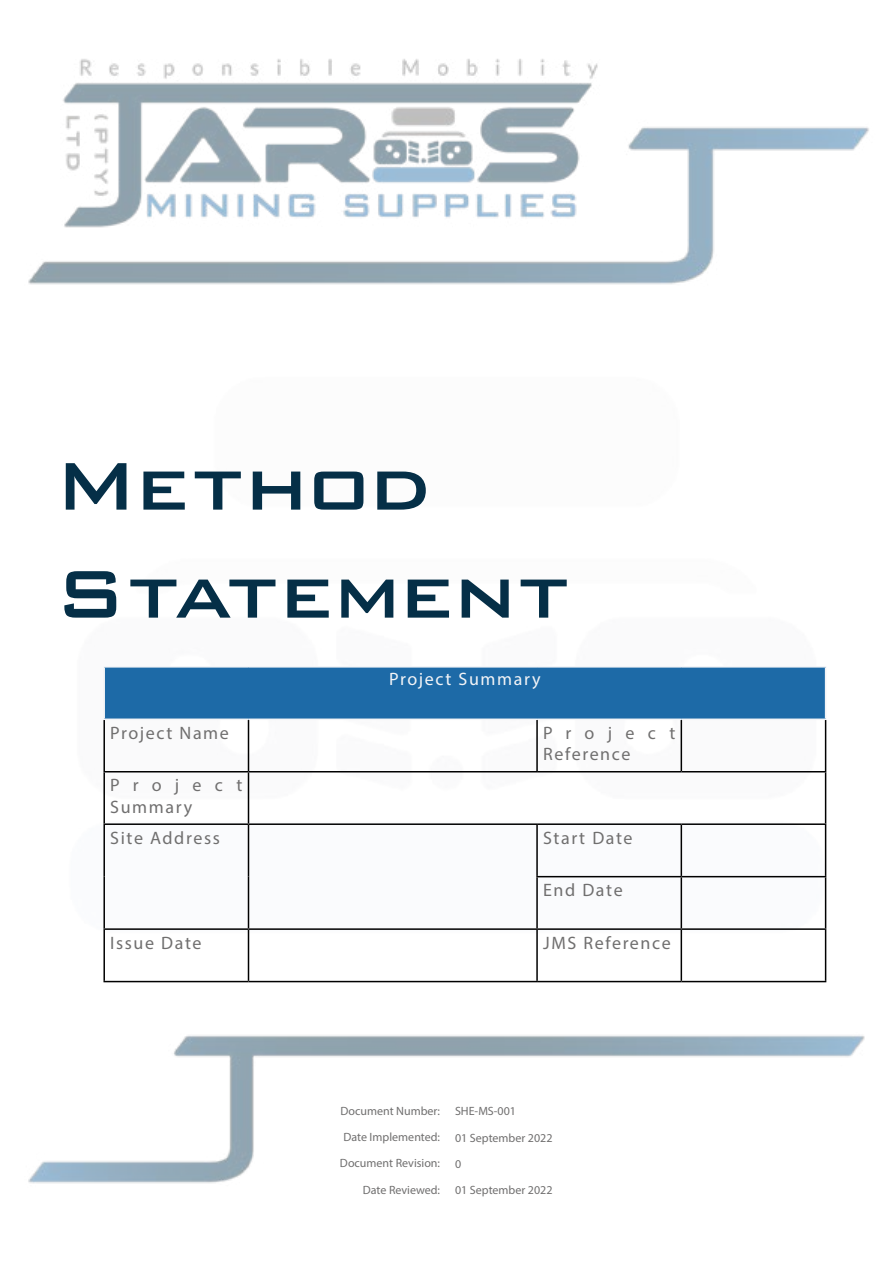
<style>
.page{position:relative;width:893px;height:1263px;background:#fff}
.page>*{position:absolute;margin:0;border:0;box-sizing:border-box;transform-origin:0 0}
.t1{font:500 90px/108px "Bank Gothic BT";letter-spacing:-.01em;color:#052f47}
.t2{font:18px/21.6px "Myriad Pro";letter-spacing:.09em;color:#706f6f}
.t3{font:18px "Myriad Pro";letter-spacing:.09em;color:#f3f4f7}
.t4{font:18px/21.6px "Myriad Pro";letter-spacing:.42em;color:#706f6f}
.t5{font:12px/26.4px "Myriad Pro";color:#706f6f;text-align:right}
</style>
<div class="page">
<img style="left:28px;top:59px;width:841px;height:1125px">
<div style="left:104px;top:667px;width:722px;height:52px;background:#1d6aa7"></div>
<hr style="left:103px;top:666px;width:145px;height:2px;background:#f3f4f7">
<hr style="left:103px;top:668px;width:2px;height:50px;background:#f3f4f7">
<hr style="left:248px;top:666px;width:289px;height:2px;background:#f3f4f7">
<hr style="left:537px;top:666px;width:144px;height:2px;background:#f3f4f7">
<hr style="left:681px;top:666px;width:145px;height:2px;background:#f3f4f7">
<hr style="left:825px;top:668px;width:1px;height:50px;background:#f3f4f7">
<hr style="left:103px;top:718px;width:145px;height:2px;background:#f3f4f7">
<hr style="left:248px;top:718px;width:289px;height:2px;background:#f3f4f7">
<hr style="left:537px;top:718px;width:144px;height:2px;background:#f3f4f7">
<hr style="left:681px;top:718px;width:145px;height:2px;background:#f3f4f7">
<hr style="left:103px;top:720px;width:2px;height:51px;background:#000">
<hr style="left:248px;top:720px;width:1px;height:51px;background:#000">
<hr style="left:536px;top:720px;width:2px;height:51px;background:#000">
<hr style="left:681px;top:720px;width:1px;height:51px;background:#000">
<hr style="left:825px;top:720px;width:1px;height:51px;background:#000">
<hr style="left:103px;top:771px;width:145px;height:1px;background:#000">
<hr style="left:103px;top:772px;width:2px;height:51px;background:#000">
<hr style="left:248px;top:771px;width:289px;height:1px;background:#000">
<hr style="left:248px;top:772px;width:1px;height:51px;background:#000">
<hr style="left:537px;top:771px;width:144px;height:1px;background:#000">
<hr style="left:681px;top:771px;width:145px;height:1px;background:#000">
<hr style="left:825px;top:772px;width:1px;height:51px;background:#000">
<hr style="left:103px;top:823px;width:145px;height:2px;background:#000">
<hr style="left:103px;top:825px;width:2px;height:52px;background:#000">
<hr style="left:248px;top:823px;width:289px;height:2px;background:#000">
<hr style="left:248px;top:825px;width:1px;height:52px;background:#000">
<hr style="left:537px;top:823px;width:144px;height:2px;background:#000">
<hr style="left:536px;top:825px;width:2px;height:51px;background:#000">
<hr style="left:681px;top:823px;width:145px;height:2px;background:#000">
<hr style="left:681px;top:825px;width:1px;height:51px;background:#000">
<hr style="left:825px;top:825px;width:1px;height:51px;background:#000">
<hr style="left:103px;top:877px;width:2px;height:51px;background:#000">
<hr style="left:248px;top:877px;width:1px;height:51px;background:#000">
<hr style="left:536px;top:876px;width:145px;height:1px;background:#000">
<hr style="left:536px;top:877px;width:2px;height:51px;background:#000">
<hr style="left:681px;top:876px;width:145px;height:1px;background:#000">
<hr style="left:681px;top:877px;width:1px;height:51px;background:#000">
<hr style="left:825px;top:877px;width:1px;height:51px;background:#000">
<hr style="left:103px;top:928px;width:145px;height:2px;background:#000">
<hr style="left:103px;top:930px;width:2px;height:51px;background:#000">
<hr style="left:248px;top:928px;width:289px;height:2px;background:#000">
<hr style="left:248px;top:930px;width:1px;height:51px;background:#000">
<hr style="left:537px;top:928px;width:144px;height:2px;background:#000">
<hr style="left:536px;top:930px;width:2px;height:51px;background:#000">
<hr style="left:681px;top:928px;width:145px;height:2px;background:#000">
<hr style="left:681px;top:930px;width:1px;height:51px;background:#000">
<hr style="left:825px;top:930px;width:1px;height:51px;background:#000">
<hr style="left:103px;top:981px;width:145px;height:1px;background:#000">
<hr style="left:248px;top:981px;width:289px;height:1px;background:#000">
<hr style="left:537px;top:981px;width:144px;height:1px;background:#000">
<hr style="left:681px;top:981px;width:145px;height:1px;background:#000">
<h1 class="t1" style="left:54px;top:430px;width:518px">Method<br>Statement</h1>
<h2 class="t3" style="left:389px;top:667px;width:153px">Project Summary</h2>
<h2 class="t2" style="left:110px;top:722px;width:120px">Project Name</h2>
<h2 class="t2" style="left:543px;top:722px;width:134px">Project<br>Reference</h2>
<h2 class="t4" style="left:110px;top:774px;width:134px">Project<br>Summary</h2>
<h2 class="t2" style="left:110px;top:826px;width:111px">Site Address</h2>
<h2 class="t2" style="left:543px;top:826px;width:91px">Start Date</h2>
<h2 class="t2" style="left:543px;top:879px;width:81px">End Date</h2>
<h2 class="t2" style="left:110px;top:931px;width:93px">Issue Date</h2>
<h2 class="t2" style="left:543px;top:931px;width:129px">JMS Reference</h2>
<p class="t5" style="left:340px;top:1097px;width:101px">Document Number:</p>
<p class="t5" style="left:455px;top:1098px;width:63px">SHE-MS-001</p>
<p class="t5" style="left:343px;top:1123px;width:98px">Date Implemented:</p>
<p class="t5" style="left:455px;top:1124px;width:99px">01 September 2022</p>
<p class="t5" style="left:340px;top:1150px;width:102px">Document Revision:<br>Date Reviewed:</p>
<p class="t5" style="left:455px;top:1150px;width:99px;text-align:left">0<br>01 September 2022</p>
</div>
